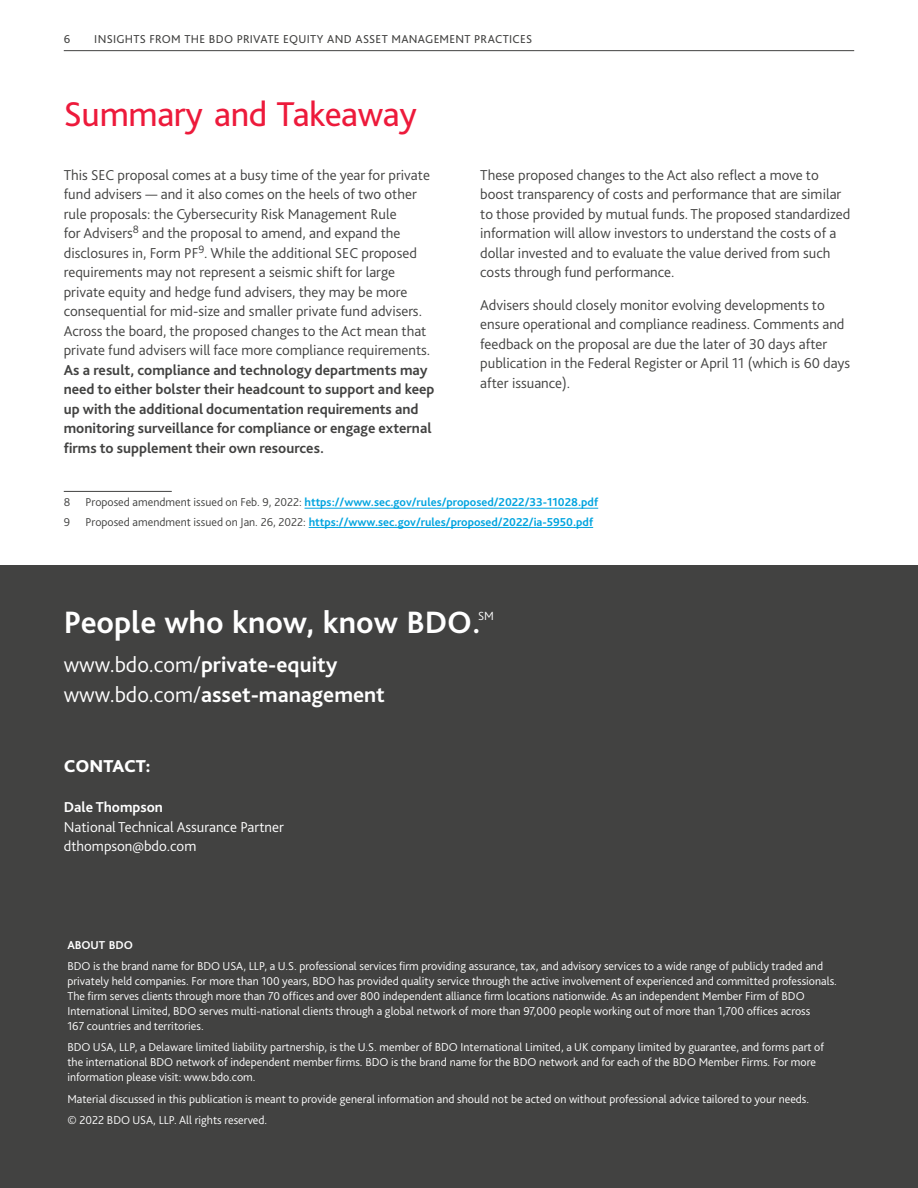
<style>
.page{position:relative;width:918px;height:1188px;background:#fff}
.page>*{position:absolute;margin:0;border:0;box-sizing:border-box;transform-origin:0 0}
.t1{font:36px "Bliss Pro";letter-spacing:-.01em;color:#ed1a3b}
.t2{font:700 32.4px "Bliss Pro";color:#fff}
.t3{font:700 22.5px/30px "Bliss Pro";color:#fff}
.t4{font:800 18px "Bliss Pro";color:#fff}
.t5{font:300 15px/19.5px "Bliss Pro";color:#424241}
.t6{font:700 15px/19.5px "Bliss Pro";color:#424241}
.t7{font:300 15px/19.5px "Bliss Pro";color:#fff}
.t8{font:700 15px "Bliss Pro";color:#fff}
.t9{font:300 12.3px "Bliss Pro";color:#fff}
.t10{font:300 12px/15px "Bliss Pro";color:#fff}
.t11{font:700 12px "Bliss Pro";color:#00a4df}
.t12{font:12px "Bliss Pro";letter-spacing:.025em;color:#424241}
.t13{font:700 12px "Bliss Pro";letter-spacing:-.01em;color:#fff}
.t14{font:300 12px "Bliss Pro";color:#424241}
.s1{font-weight:300;color:#424241}
.s2{font-weight:300}
</style>
<div class="page">
<div style="left:0;top:566px;width:918px;height:622px;background:#424241"></div>
<hr style="left:64px;top:50px;width:790px;height:1px;background:#424241">
<hr style="left:64px;top:491px;width:108px;height:1px;background:#424241">
<hr style="left:305px;top:508px;width:293px;height:1px;background:#00a4df">
<hr style="left:309px;top:527px;width:284px;height:1px;background:#00a4df">
<p class="t12" style="left:64px;top:31px;width:8px">6</p>
<p class="t12" style="left:94px;top:31px;width:439px">INSIGHTS FROM THE BDO PRIVATE EQUITY AND ASSET MANAGEMENT PRACTICES</p>
<h1 class="t1" style="left:64px;top:92px;width:355px">Summary and Takeaway</h1>
<p class="t5" style="left:64px;top:165px;width:368px">This SEC proposal comes at a busy time of the year for private fund advisers — and it also comes on the heels of two other rule proposals: the Cybersecurity Risk Management Rule<br>for Advisers<sup>8</sup> and the proposal to amend, and expand the disclosures in, Form PF<sup>9</sup>. While the additional SEC proposed requirements may not represent a seismic shift for large private equity and hedge fund advisers, they may be more consequential for mid-size and smaller private fund advisers.<br>Across the board, the proposed changes to the Act mean that private fund advisers will face more compliance requirements.</p>
<p class="t6" style="left:64px;top:360px;width:372px">As a result, compliance and technology departments may need to either bolster their headcount to support and keep up with the additional documentation requirements and monitoring surveillance for compliance or engage external firms to supplement their own resources.</p>
<p class="t5" style="left:480px;top:165px;width:372px">These proposed changes to the Act also reflect a move to boost transparency of costs and performance that are similar to those provided by mutual funds. The proposed standardized information will allow investors to understand the costs of a dollar invested and to evaluate the value derived from such costs through fund performance.</p>
<p class="t5" style="left:480px;top:295px;width:372px">Advisers should closely monitor evolving developments to ensure operational and compliance readiness. Comments and feedback on the proposal are due the later of 30 days after publication in the Federal Register or April 11 (which is 60 days after issuance).</p>
<p class="t14" style="left:64px;top:495px;width:8px">8</p>
<p class="t11" style="left:86px;top:495px;width:514px"><span class="s1">Proposed amendment issued on Feb. 9, 2022:</span> https://www.sec.gov/rules/proposed/2022/33-11028.pdf</p>
<p class="t14" style="left:64px;top:514px;width:8px">9</p>
<p class="t11" style="left:86px;top:514px;width:509px"><span class="s1">Proposed amendment issued on Jan. 26, 2022:</span> https://www.sec.gov/rules/proposed/2022/ia-5950.pdf</p>
<h2 class="t2" style="left:64px;top:602px;width:418px">People who know, know BDO.</h2>
<p class="t9" style="left:478px;top:608px;width:17px">SM</p>
<h3 class="t3" style="left:64px;top:649px;width:323px"><span class="s2">www.bdo.com/</span>private-equity <span class="s2">www.bdo.com/</span>asset-management</h3>
<h3 class="t4" style="left:64px;top:755px;width:88px">CONTACT:</h3>
<p class="t8" style="left:64px;top:798px;width:101px">Dale Thompson</p>
<p class="t7" style="left:64px;top:817px;width:222px">National Technical Assurance Partner dthompson@bdo.com</p>
<p class="t13" style="left:67px;top:937px;width:67px">ABOUT BDO</p>
<p class="t10" style="left:67px;top:958px;width:771px">BDO is the brand name for BDO USA, LLP, a U.S. professional services firm providing assurance, tax, and advisory services to a wide range of publicly traded and privately held companies. For more than 100 years, BDO has provided quality service through the active involvement of experienced and committed professionals.<br>The firm serves clients through more than 70 offices and over 800 independent alliance firm locations nationwide. As an independent Member Firm of BDO International Limited, BDO serves multi-national clients through a global network of more than 97,000 people working out of more than 1,700 offices across<br>167 countries and territories.</p>
<p class="t10" style="left:67px;top:1040px;width:758px">BDO USA, LLP, a Delaware limited liability partnership, is the U.S. member of BDO International Limited, a UK company limited by guarantee, and forms part of the international BDO network of independent member firms. BDO is the brand name for the BDO network and for each of the BDO Member Firms. For more information please visit: www.bdo.com.</p>
<p class="t10" style="left:67px;top:1088px;width:743px;line-height:21.3px">Material discussed in this publication is meant to provide general information and should not be acted on without professional advice tailored to your needs. © 2022 BDO USA, LLP. All rights reserved.</p>
</div>
